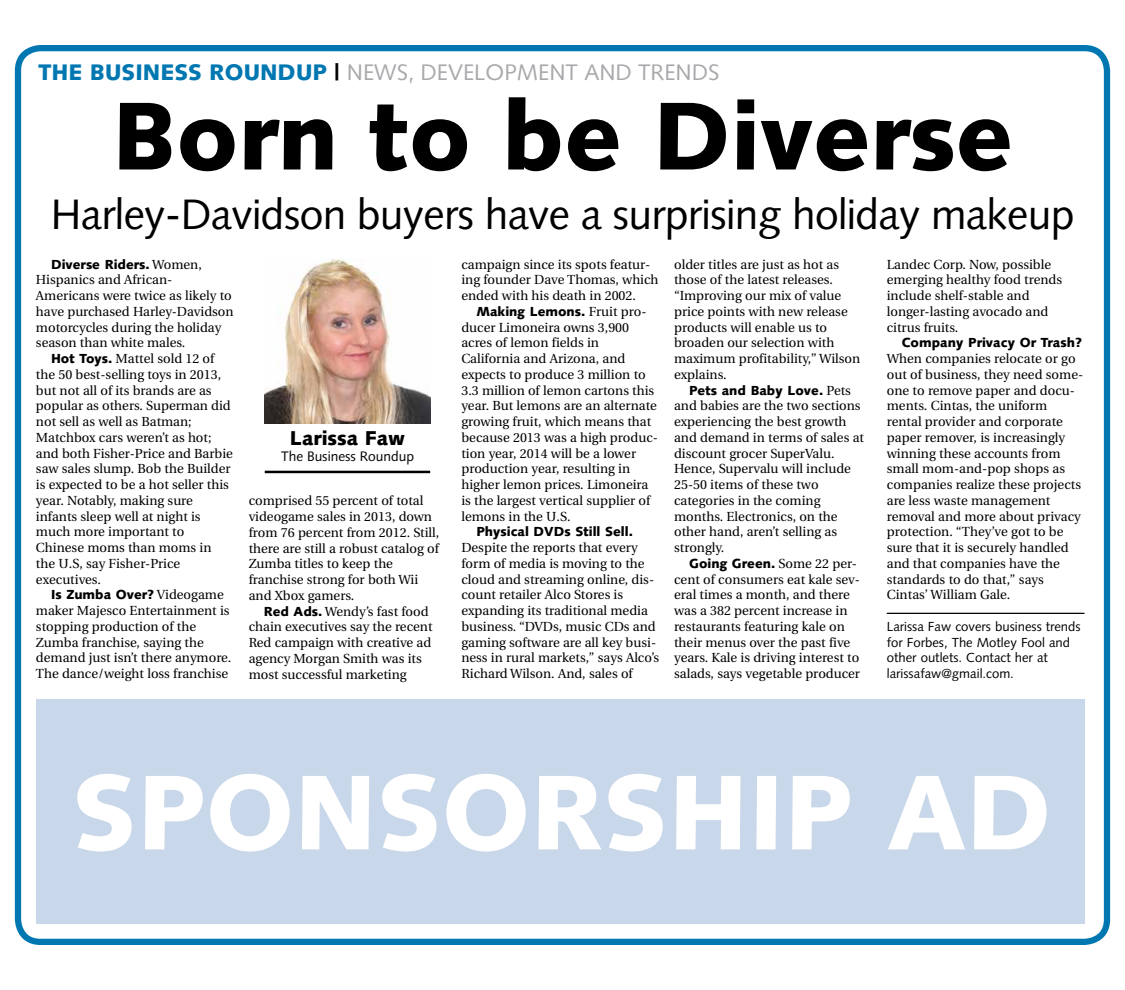
<style>
.page{position:relative;width:1125px;height:990px;background:#fff}
.page>*{position:absolute;margin:0;border:0;box-sizing:border-box;transform-origin:0 0}
.t1{font:900 106.25px "Syntax";color:#fff}
.t2{font:900 96.25px "Syntax";color:#000}
.t3{font:42.5px "Syntax";letter-spacing:-.015em;color:#000}
.t4{font:22.5px "Syntax";color:#a7a9ac}
.t5{font:900 20px "Syntax";color:#000}
.t6{font:13.75px "Syntax";color:#000}
.t7{font:13.12px/15.8px "Utopia";color:#000}
.t8{font:900 13.12px "Syntax";color:#000}
.t9{font:13.12px/15.8px "Syntax";color:#000}
.s1{font-weight:900;color:#0077b1}
.s2{font-weight:900;color:#000}
.s3{font-family:"Utopia";font-weight:400}
.s4{font-family:"Syntax";font-weight:900}
</style>
<div class="page">
<div style="left:15px;top:45px;width:1095px;height:900px;border:6px solid #0077b1;border-radius:22px"></div>
<hr style="left:887px;top:613px;width:198px;height:1px;background:#000">
<img style="left:265px;top:259px;width:165px;height:164px">
<div style="left:36px;top:699px;width:1048px;height:225px;background:#c8d7e9"></div>
<hr style="left:265px;top:471px;width:165px;height:2px;background:#000">
<h3 class="t4" style="left:38px;top:58px;width:682px"><span class="s1">THE BUSINESS ROUNDUP</span> <span class="s2">|</span> NEWS, DEVELOPMENT AND TRENDS</h3>
<h2 class="t2" style="left:112px;top:79px;width:902px">Born to be Diverse</h2>
<h3 class="t3" style="left:51px;top:190px;width:1025px">Harley-Davidson buyers have a surprising holiday makeup</h3>
<p class="t8" style="left:51px;top:256px;width:152px">Diverse Riders. <span class="s3">Women,</span></p>
<p class="t7" style="left:36px;top:272px;width:199px">Hispanics and African-<br>Americans were twice as likely to have purchased Harley-Davidson motorcycles during the holiday season than white males.</p>
<p class="t7" style="left:36px;top:351px;width:199px;text-indent:15px"><span class="s4">Hot Toys.</span> Mattel sold 12 of the 50 best-selling toys in 2013, but not all of its brands are as popular as others. Superman did not sell as well as Batman;<br>Matchbox cars weren’t as hot; and both Fisher-Price and Barbie saw sales slump. Bob the Builder is expected to be a hot seller this year. Notably, making sure infants sleep well at night is much more important to<br>Chinese moms than moms in the U.S, say Fisher-Price executives.</p>
<p class="t8" style="left:51px;top:587px;width:174px">Is Zumba Over? <span class="s3">Videogame</span></p>
<p class="t7" style="left:36px;top:603px;width:197px">maker Majesco Entertainment is stopping production of the<br>Zumba franchise, saying the demand just isn’t there anymore.<br>The dance/weight loss franchise</p>
<h3 class="t5" style="left:290px;top:426px;width:117px">Larissa Faw</h3>
<p class="t6" style="left:281px;top:448px;width:134px">The Business Roundup</p>
<p class="t7" style="left:249px;top:493px;width:192px">comprised 55 percent of total videogame sales in 2013, down from 76 percent from 2012. Still, there are still a robust catalog of<br>Zumba titles to keep the franchise strong for both Wii and Xbox gamers.</p>
<p class="t7" style="left:249px;top:603px;width:185px;text-indent:15px"><span class="s4">Red Ads.</span> Wendy’s fast food chain executives say the recent<br>Red campaign with creative ad agency Morgan Smith was its most successful marketing</p>
<p class="t7" style="left:461px;top:257px;width:199px">campaign since its spots featur&shy;ing founder Dave Thomas, which ended with his death in 2002.</p>
<p class="t8" style="left:476px;top:304px;width:172px">Making Lemons. <span class="s3">Fruit pro-</span></p>
<p class="t7" style="left:461px;top:320px;width:198px">ducer Limoneira owns 3,900 acres of lemon fields in<br>California and Arizona, and expects to produce 3 million to<br>3.3 million of lemon cartons this year. But lemons are an alternate growing fruit, which means that because 2013 was a high produc&shy;tion year, 2014 will be a lower production year, resulting in higher lemon prices. Limoneira is the largest vertical supplier of lemons in the U.S.</p>
<p class="t8" style="left:476px;top:524px;width:158px">Physical DVDs Still Sell.</p>
<p class="t7" style="left:461px;top:540px;width:199px">Despite the reports that every form of media is moving to the cloud and streaming online, dis&shy;count retailer Alco Stores is expanding its traditional media business. “DVDs, music CDs and gaming software are all key busi&shy;ness in rural markets,” says Alco’s<br>Richard Wilson. And, sales of</p>
<p class="t7" style="left:674px;top:257px;width:188px">older titles are just as hot as those of the latest releases. “Improving our mix of value price points with new release products will enable us to broaden our selection with maximum profitability,” Wilson explains.</p>
<p class="t8" style="left:689px;top:382px;width:163px">Pets and Baby Love. <span class="s3">Pets</span></p>
<p class="t7" style="left:674px;top:398px;width:191px">and babies are the two sections experiencing the best growth and demand in terms of sales at discount grocer SuperValu.<br>Hence, Supervalu will include<br>25-50 items of these two categories in the coming months. Electronics, on the other hand, aren’t selling as strongly.</p>
<p class="t8" style="left:689px;top:556px;width:169px">Going Green. <span class="s3">Some 22 per-</span></p>
<p class="t7" style="left:674px;top:572px;width:187px">cent of consumers eat kale sev&shy;eral times a month, and there was a 382 percent increase in restaurants featuring kale on their menus over the past five years. Kale is driving interest to salads, says vegetable producer</p>
<p class="t7" style="left:887px;top:257px;width:177px">Landec Corp. Now, possible emerging healthy food trends include shelf-stable and longer-lasting avocado and citrus fruits.</p>
<p class="t8" style="left:902px;top:335px;width:182px">Company Privacy Or Trash?</p>
<p class="t7" style="left:887px;top:351px;width:198px">When companies relocate or go out of business, they need some&shy;one to remove paper and docu&shy;ments. Cintas, the uniform rental provider and corporate paper remover, is increasingly winning these accounts from small mom-and-pop shops as companies realize these projects are less waste management removal and more about privacy protection. “They’ve got to be sure that it is securely handled and that companies have the standards to do that,” says<br>Cintas’ William Gale.</p>
<p class="t9" style="left:887px;top:618px;width:195px">Larissa Faw covers business trends for Forbes, The Motley Fool and other outlets. Contact her at larissafaw@gmail.com.</p>
<h1 class="t1" style="left:72px;top:750px;width:982px">SPONSORSHIP AD</h1>
</div>
